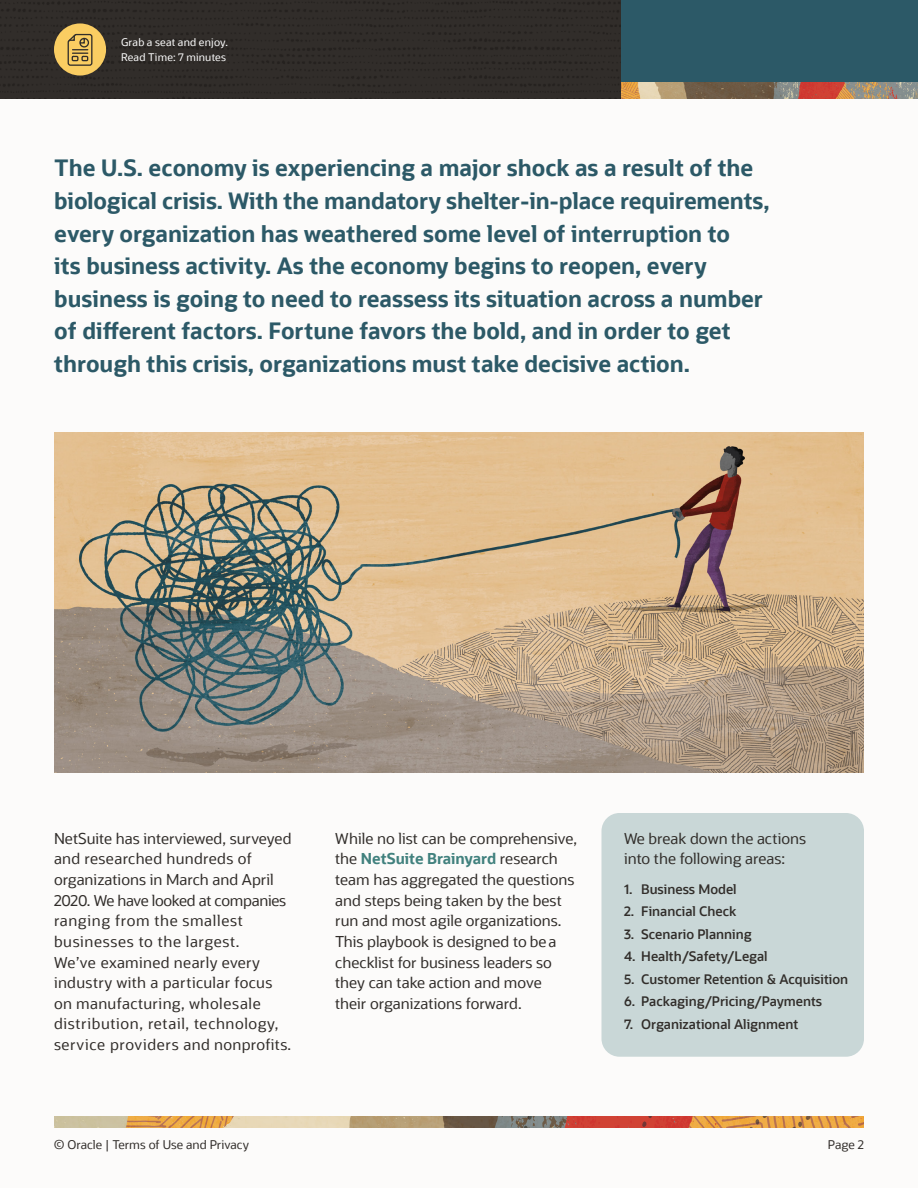
<style>
.page{position:relative;width:918px;height:1188px;background:#fcfbfa}
.page>*{position:absolute;margin:0;border:0;box-sizing:border-box;transform-origin:0 0}
.t1{font:700 22.5px/32.7px "Oracle Sans";color:#2c5967}
.t2{font:15px/20.7px "Oracle Sans";letter-spacing:.02em;color:#312d2a}
.t3{font:15px/20.7px "Oracle Sans";color:#312d2a}
.t4{font:600 13.2px "Oracle Sans";color:#312d2a}
.t5{font:12px "Oracle Sans";color:#312d2a}
.t6{font:10.5px/15.6px "Oracle Sans";letter-spacing:.02em;color:#fff}
.s1{font-weight:700;color:#41817e}
.s2{font-size:13.5px}
</style>
<div class="page">
<img style="left:54px;top:1117px;width:810px;height:10px">
<div style="left:0;top:0;width:621px;height:99px;background:#312d2a"></div>
<div style="left:621px;top:0;width:297px;height:99px;background:#2c5967"></div>
<img style="left:621px;top:83px;width:297px;height:16px">
<div style="left:602px;top:813px;width:262px;height:244px;background:#c9d7d7;border-radius:18px"></div>
<img style="left:54px;top:433px;width:810px;height:339px">
<div style="left:54px;top:23px;width:52px;height:53px;background:#facd62;border-radius:50%"></div>
<svg style="left:67px;top:33px;width:26px;height:33px"></svg>
<p class="t6" style="left:121px;top:34px;width:109px">Grab a seat and enjoy.<br>Read Time: 7 minutes</p>
<p class="t1" style="left:54px;top:152px;width:717px">The U.S. economy is experiencing a major shock as a result of the biological crisis. With the mandatory shelter-in-place requirements, every organization has weathered some level of interruption to<br>its business activity. As the economy begins to reopen, every business is going to need to reassess its situation across a number of different factors. Fortune favors the bold, and in order to get through this crisis, organizations must take decisive action.</p>
<p class="t2" style="left:54px;top:828px;width:239px">NetSuite has interviewed, surveyed and researched hundreds of organizations in March and April<br>2020. We have looked at companies ranging from the smallest businesses to the largest.<br>We’ve examined nearly every industry with a particular focus on manufacturing, wholesale distribution, retail, technology, service providers and nonprofits.</p>
<p class="t3" style="left:335px;top:828px;width:243px">While no list can be comprehensive, the <span class="s1">NetSuite Brainyard</span> research team has aggregated the questions and steps being taken by the best run and most agile organizations.<br>This playbook is designed to be a checklist for business leaders so they can take action and move<br>their organizations forward.</p>
<p class="t3" style="left:624px;top:828px;width:184px">We break down the actions into the following areas:</p>
<p class="t4" style="left:624px;top:881px;width:114px">1. Business Model</p>
<p class="t4" style="left:624px;top:903px;width:114px">2. Financial Check</p>
<p class="t4" style="left:624px;top:926px;width:129px">3. Scenario Planning</p>
<p class="t4" style="left:624px;top:948px;width:145px">4. Health/Safety/Legal</p>
<p class="t4" style="left:624px;top:971px;width:226px">5. Customer Retention &amp; Acquisition</p>
<p class="t4" style="left:624px;top:993px;width:200px">6. Packaging/Pricing/Payments</p>
<p class="t4" style="left:624px;top:1016px;width:176px">7. Organizational Alignmen<span class="s2">t</span></p>
<p class="t5" style="left:54px;top:1138px;width:197px">© Oracle | Terms of Use and Privacy</p>
<p class="t5" style="left:828px;top:1138px;width:38px">Page 2</p>
</div>
